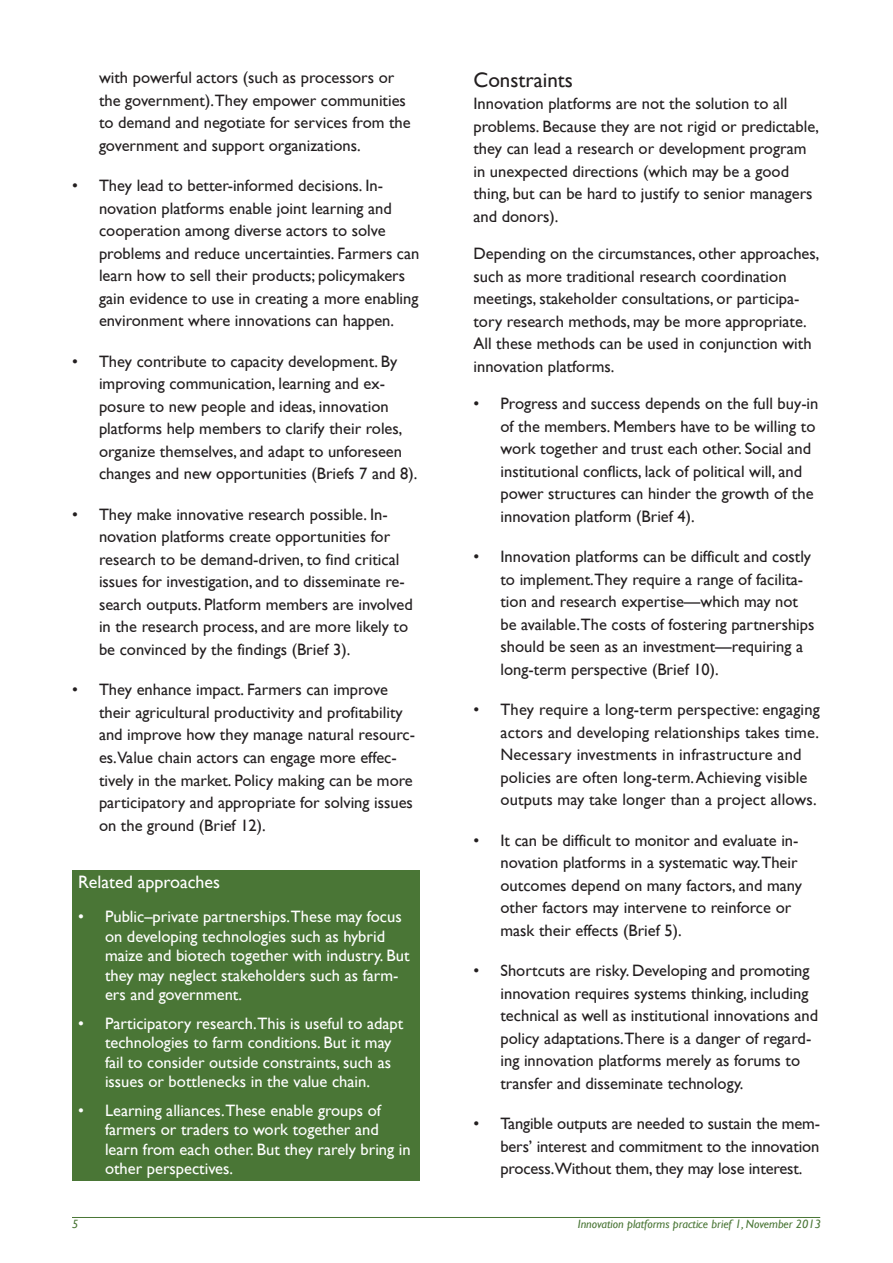
<style>
.page{position:relative;width:893px;height:1263px;background:#fff}
.page>*{position:absolute;margin:0;border:0;box-sizing:border-box;transform-origin:0 0}
.Heading_1{font:21px "Gill Sans";color:#231f20}
.Box_title{font:18px "Gill Sans";color:#fff}
.body_text{font:16.5px/22.5px "Gill Sans";color:#231f20}
.box_bullet{font:16.5px/19.5px "Gill Sans";color:#fff}
.t1{font:italic 12px "Gill Sans";color:#4a7636}
</style>
<div class="page">
<hr style="left:72px;top:1217px;width:748px;height:1px;background:#4a7636">
<div style="left:72px;top:869px;width:347px;height:311px;background:#4a7636"></div>
<p class="body_text" style="left:99px;top:66px;width:313px">with powerful actors (such as processors or the government).They empower communities to demand and negotiate for services from the government and support organizations.</p>
<p class="body_text" style="left:99px;top:174px;width:322px;text-indent:-27px">• They lead to better-informed decisions. In&shy;novation platforms enable joint learning and cooperation among diverse actors to solve problems and reduce uncertainties. Farmers can learn how to sell their products; policymakers gain evidence to use in creating a more enabling environment where innovations can happen.</p>
<p class="body_text" style="left:99px;top:350px;width:320px;text-indent:-27px">• They contribute to capacity development. By improving communication, learning and ex&shy;posure to new people and ideas, innovation platforms help members to clarify their roles, organize themselves, and adapt to unforeseen changes and new opportunities (Briefs 7 and 8).</p>
<p class="body_text" style="left:99px;top:503px;width:315px;text-indent:-27px">• They make innovative research possible. In&shy;novation platforms create opportunities for research to be demand-driven, to find critical issues for investigation, and to disseminate re&shy;search outputs. Platform members are involved in the research process, and are more likely to be convinced by the findings (Brief 3).</p>
<p class="body_text" style="left:99px;top:678px;width:318px;text-indent:-27px">• They enhance impact. Farmers can improve their agricultural productivity and profitability and improve how they manage natural resourc&shy;es.Value chain actors can engage more effec&shy;tively in the market. Policy making can be more participatory and appropriate for solving issues on the ground (Brief 12).</p>
<p class="Box_title" style="left:78px;top:871px;width:144px">Related approaches</p>
<p class="box_bullet" style="left:105px;top:907px;width:306px;text-indent:-27px">• Public–private partnerships.These may focus on developing technologies such as hybrid maize and biotech together with industry. But they may neglect stakeholders such as farm&shy;ers and government.</p>
<p class="box_bullet" style="left:105px;top:1013px;width:300px;text-indent:-27px">• Participatory research.This is useful to adapt technologies to farm conditions. But it may fail to consider outside constraints, such as issues or bottlenecks in the value chain.</p>
<p class="box_bullet" style="left:105px;top:1100px;width:307px;text-indent:-27px">• Learning alliances.These enable groups of farmers or traders to work together and learn from each other. But they rarely bring in other perspectives.</p>
<p class="Heading_1" style="left:473px;top:67px;width:101px">Constraints</p>
<p class="body_text" style="left:473px;top:92px;width:347px">Innovation platforms are not the solution to all problems. Because they are not rigid or predictable, they can lead a research or development program in unexpected directions (which may be a good thing, but can be hard to justify to senior managers and donors).</p>
<p class="body_text" style="left:473px;top:242px;width:347px">Depending on the circumstances, other approaches, such as more traditional research coordination meetings, stakeholder consultations, or participa&shy;tory research methods, may be more appropriate.<br>All these methods can be used in conjunction with innovation platforms.</p>
<p class="body_text" style="left:500px;top:392px;width:319px;text-indent:-27px">• Progress and success depends on the full buy-in of the members. Members have to be willing to work together and trust each other. Social and institutional conflicts, lack of political will, and power structures can hinder the growth of the innovation platform (Brief 4).</p>
<p class="body_text" style="left:500px;top:545px;width:315px;text-indent:-27px">• Innovation platforms can be difficult and costly to implement.They require a range of facilita&shy;tion and research expertise—which may not be available.The costs of fostering partnerships should be seen as an investment—requiring a long-term perspective (Brief 10).</p>
<p class="body_text" style="left:500px;top:698px;width:321px;text-indent:-27px">• They require a long-term perspective: engaging actors and developing relationships takes time.<br>Necessary investments in infrastructure and policies are often long-term. Achieving visible outputs may take longer than a project allows.</p>
<p class="body_text" style="left:500px;top:829px;width:303px;text-indent:-27px">• It can be difficult to monitor and evaluate in&shy;novation platforms in a systematic way.Their outcomes depend on many factors, and many other factors may intervene to reinforce or mask their effects (Brief 5).</p>
<p class="body_text" style="left:500px;top:959px;width:319px;text-indent:-27px">• Shortcuts are risky. Developing and promoting innovation requires systems thinking, including technical as well as institutional innovations and policy adaptations.There is a danger of regard&shy;ing innovation platforms merely as forums to transfer and disseminate technology.</p>
<p class="body_text" style="left:500px;top:1112px;width:321px;text-align:justify;text-indent:-27px">• Tangible outputs are needed to sustain the mem&shy;bers’ interest and commitment to the innovation process.Without them, they may lose interest.</p>
<p class="t1" style="left:72px;top:1217px;width:8px">5</p>
<p class="t1" style="left:578px;top:1217px;width:245px">Innovation platforms practice brief 1, November 2013</p>
</div>
